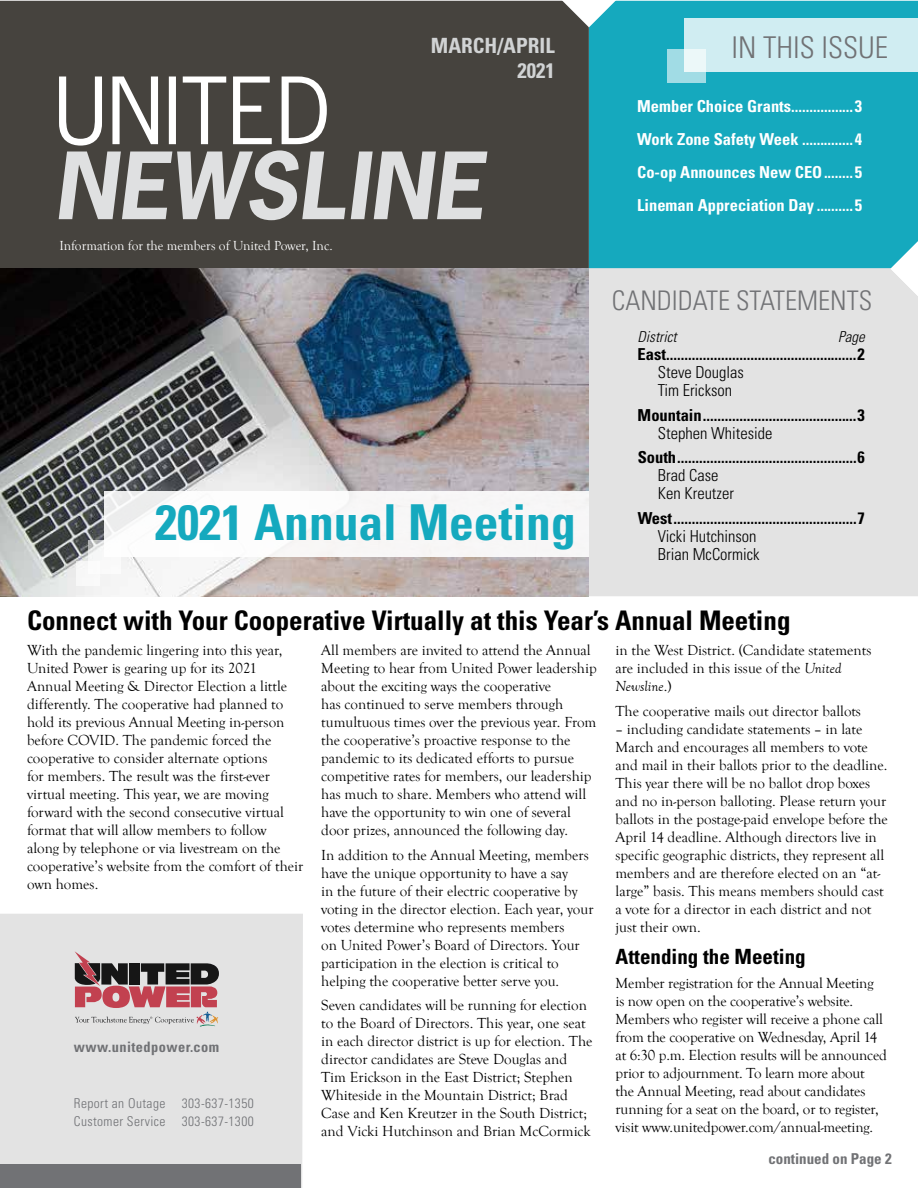
<style>
.page{position:relative;width:918px;height:1188px;background:#fff}
.page>*{position:absolute;margin:0;border:0;box-sizing:border-box;transform-origin:0 0}
.t1{font:700 condensed 49.5px "Univers";color:#15a9be}
.t2{font:300 condensed 30px "Univers";color:#717275}
.t3{font:700 condensed 27px "Univers";color:#000}
.t4{font:300 condensed 27px "Univers";color:#717275}
.t5{font:700 condensed 21px "Univers";color:#000}
.t6{font:700 condensed 21px "Univers";color:#d1d3d4}
.t7{font:700 condensed 16.5px "Univers";color:#000}
.t8{font:700 condensed 16.5px/33px "Univers";color:#fff;text-align:justify}
.t9{font:300 condensed 16.5px/18px "Univers";color:#000}
.t10{font:15px/18px "Goudy Old Style T";color:#000}
.t11{font:700 condensed 15px "Univers";color:#717275}
.t12{font:italic 300 condensed 15px "Univers";color:#000}
.t13{font:700 condensed 14.4px "Univers";letter-spacing:.03em;color:#717275}
.t14{font:300 condensed 13.5px/18px "Univers";letter-spacing:.03em;color:#717275}
.t15{font:13.5px "Goudy Old Style T";color:#fff}
.s1{font-style:italic}
</style>
<div class="page">
<div style="left:0;top:1px;width:589px;height:267px;background:#46433e"></div>
<div style="left:589px;top:1px;width:329px;height:267px;background:#15a9be"></div>
<div style="left:667px;top:49px;width:39px;height:33px;background:#a1dce5"></div>
<div style="left:684px;top:18px;width:234px;height:54px;background:#d0edf2"></div>
<svg style="left:59px;top:76px;width:428px;height:144px;background:#7e7c79"></svg>
<svg style="left:562px;top:0;width:54px;height:27px"></svg>
<div style="left:589px;top:268px;width:329px;height:328px;background:#e3e3e3"></div>
<svg style="left:0;top:914px;width:303px;height:274px;background:#d1cdce"></svg>
<svg style="left:891px;top:241px;width:27px;height:55px"></svg>
<img style="left:0;top:268px;width:589px;height:328px">
<div style="left:105px;top:492px;width:484px;height:65px;background:#f8f7f7"></div>
<div style="left:88px;top:540px;width:32px;height:34px;background:#fff"></div>
<div style="left:76px;top:561px;width:23px;height:25px;background:#fff"></div>
<h3 class="t6" style="left:431px;top:32px;width:125px">MARCH/APRIL</h3>
<h2 class="t2" style="left:731px;top:29px;width:158px">IN THIS ISSUE</h2>
<p class="t15" style="left:59px;top:238px;width:275px">Information for the members of United Power, Inc.</p>
<h3 class="t6" style="left:517px;top:58px;width:39px">2021</h3>
<h1 class="t1" style="left:155px;top:492px;width:422px">2021 Annual Meeting</h1>
<p class="t8" style="left:637px;top:90px;width:226px">Member Choice Grants.................3<br>Work Zone Safety Week ..............4<br>Co-op Announces New CEO........5<br>Lineman Appreciation Day ..........5</p>
<h3 class="t4" style="left:612px;top:285px;width:262px">CANDIDATE STATEMENTS</h3>
<p class="t12" style="left:638px;top:328px;width:41px">District</p>
<p class="t12" style="left:838px;top:328px;width:28px">Page</p>
<p class="t7" style="left:638px;top:344px;width:229px">East....................................................2</p>
<p class="t9" style="left:658px;top:363px;width:88px">Steve Douglas<br>Tim Erickson</p>
<p class="t7" style="left:638px;top:405px;width:229px">Mountain..........................................3</p>
<p class="t9" style="left:658px;top:424px;width:116px">Stephen Whiteside</p>
<p class="t7" style="left:638px;top:447px;width:229px">South.................................................6</p>
<p class="t9" style="left:658px;top:467px;width:78px">Brad Case<br>Ken Kreutzer</p>
<p class="t7" style="left:638px;top:508px;width:229px">West..................................................7</p>
<p class="t9" style="left:658px;top:527px;width:103px">Vicki Hutchinson<br>Brian McCormick</p>
<h3 class="t3" style="left:27px;top:604px;width:765px">Connect with Your Cooperative Virtually at this Year’s Annual Meeting</h3>
<p class="t10" style="left:27px;top:641px;width:278px">With the pandemic lingering into this year, United Power is gearing up for its 2021<br>Annual Meeting &amp; Director Election a little differently. The cooperative had planned to hold its previous Annual Meeting in-person before COVID. The pandemic forced the cooperative to consider alternate options<br>for members. The result was the first-ever virtual meeting. This year, we are moving forward with the second consecutive virtual format that will allow members to follow<br>along by telephone or via livestream on the cooperative’s website from the comfort of their own homes.</p>
<p class="t10" style="left:321px;top:641px;width:277px">All members are invited to attend the Annual Meeting to hear from United Power leadership about the exciting ways the cooperative<br>has continued to serve members through tumultuous times over the previous year. From the cooperative’s proactive response to the pandemic to its dedicated efforts to pursue competitive rates for members, our leadership has much to share. Members who attend will have the opportunity to win one of several door prizes, announced the following day.</p>
<p class="t10" style="left:616px;top:641px;width:257px">in the West District. (Candidate statements are included in this issue of the <span class="s1">United<br>Newsline</span>.)</p>
<p class="t10" style="left:616px;top:702px;width:247px">The cooperative mails out director ballots</p>
<p class="t10" style="left:616px;top:720px;width:274px">– including candidate statements – in late March and encourages all members to vote and mail in their ballots prior to the deadline.<br>This year there will be no ballot drop boxes and no in-person balloting. Please return your ballots in the postage-paid envelope before the April 14 deadline. Although directors live in specific geographic districts, they represent all members and are therefore elected on an “at&shy;large” basis. This means members should cast a vote for a director in each district and not just their own.</p>
<h3 class="t5" style="left:616px;top:943px;width:192px">Attending the Meeting</h3>
<p class="t10" style="left:616px;top:975px;width:273px">Member registration for the Annual Meeting<br>is now open on the cooperative’s website.<br>Members who register will receive a phone call from the cooperative on Wednesday, April 14 at 6:30 p.m. Election results will be announced prior to adjournment. To learn more about the Annual Meeting, read about candidates running for a seat on the board, or to register, visit www.unitedpower.com/annual-meeting.</p>
<p class="t10" style="left:321px;top:846px;width:274px">In addition to the Annual Meeting, members have the unique opportunity to have a say<br>in the future of their electric cooperative by voting in the director election. Each year, your votes determine who represents members<br>on United Power’s Board of Directors. Your participation in the election is critical to helping the cooperative better serve you.</p>
<p class="t10" style="left:321px;top:997px;width:273px">Seven candidates will be running for election to the Board of Directors. This year, one seat in each director district is up for election. The director candidates are Steve Douglas and Tim Erickson in the East District; Stephen Whiteside in the Mountain District; Brad Case and Ken Kreutzer in the South District; and Vicki Hutchinson and Brian McCormick</p>
<p class="t13" style="left:74px;top:1038px;width:147px">www.unitedpower.com</p>
<p class="t14" style="left:74px;top:1094px;width:181px">Report an Outage 303-637-1350<br>Customer Service 303-637-1300</p>
<p class="t11" style="left:768px;top:1149px;width:125px">continued on Page 2</p>
</div>
